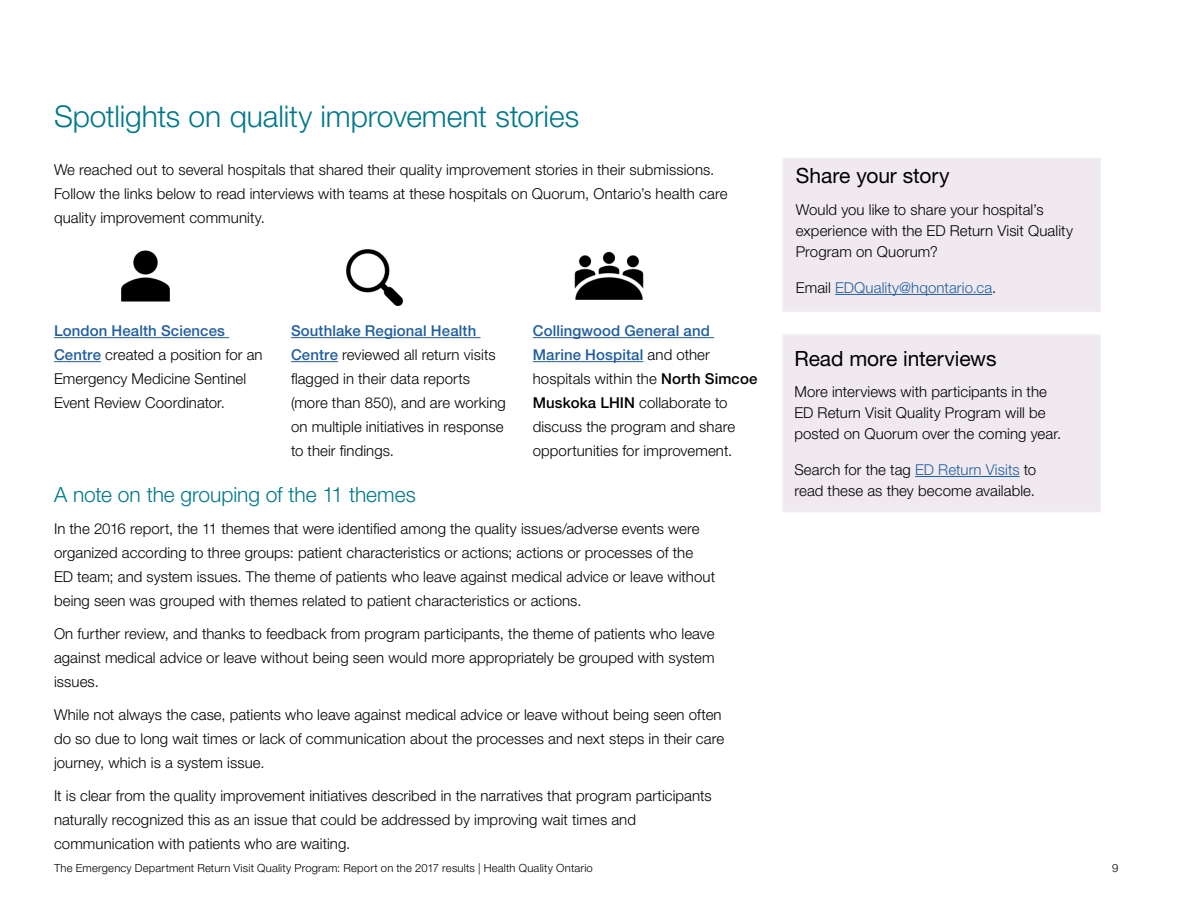
<style>
.page{position:relative;width:1188px;height:918px;background:#fff}
.page>*{position:absolute;margin:0;border:0;box-sizing:border-box;transform-origin:0 0}
.H2_header{font:300 30px "Helvetica Neue LT Std";letter-spacing:-.005em;color:#00788a}
.Call_out_header{font:21px "Helvetica Neue LT Std";letter-spacing:-.005em;color:#000}
.H3_subheads_3155{font:300 21px "Helvetica Neue LT Std";letter-spacing:-.005em;color:#00788a}
.P_Bodycopy{font:300 15px/24px "Helvetica Neue LT Std";letter-spacing:.005em;color:#000}
.P_Bodycopy-2{font:300 15px "Helvetica Neue LT Std";letter-spacing:.005em;color:#215e9e}
.t1{font:300 11.25px "Helvetica Neue LT Std";letter-spacing:.015em;color:#000}
.s1{font-weight:500;color:#215e9e}
.s2{font-weight:500}
.s3{color:#000}
.s4{color:#215e9e}
</style>
<div class="page">
<hr style="left:54px;top:337px;width:175px;height:1px;background:#215e9e">
<hr style="left:54px;top:361px;width:47px;height:1px;background:#215e9e">
<hr style="left:291px;top:337px;width:190px;height:1px;background:#215e9e">
<hr style="left:291px;top:361px;width:47px;height:1px;background:#215e9e">
<img style="left:121px;top:250px;width:49px;height:52px">
<img style="left:346px;top:249px;width:57px;height:57px">
<img style="left:574px;top:251px;width:70px;height:49px">
<hr style="left:533px;top:337px;width:181px;height:1px;background:#215e9e">
<hr style="left:533px;top:361px;width:110px;height:1px;background:#215e9e">
<div style="left:782px;top:158px;width:319px;height:154px;background:#f0eaf0"></div>
<hr style="left:835px;top:294px;width:157px;height:1px;background:#215e9e">
<div style="left:782px;top:334px;width:319px;height:178px;background:#f0eaf0"></div>
<hr style="left:915px;top:476px;width:105px;height:1px;background:#215e9e">
<h2 class="H2_header" style="left:54px;top:98px;width:527px">Spotlights on quality improvement stories</h2>
<p class="P_Bodycopy" style="left:54px;top:158px;width:675px">We reached out to several hospitals that shared their quality improvement stories in their submissions.<br>Follow the links below to read interviews with teams at these hospitals on Quorum, Ontario’s health care quality improvement community.</p>
<p class="P_Bodycopy" style="left:54px;top:319px;width:210px"><span class="s1">London Health Sciences<br>Centre</span> created a position for an<br>Emergency Medicine Sentinel<br>Event Review Coordinator.</p>
<p class="P_Bodycopy" style="left:291px;top:319px;width:216px"><span class="s1">Southlake Regional Health<br>Centre</span> reviewed all return visits flagged in their data reports (more than 850), and are working on multiple initiatives in response to their findings.</p>
<p class="P_Bodycopy" style="left:533px;top:319px;width:226px"><span class="s1">Collingwood General and<br>Marine Hospital</span> and other hospitals within the <span class="s2">North Simcoe<br>Muskoka LHIN</span> collaborate to discuss the program and share opportunities for improvement.</p>
<h3 class="H3_subheads_3155" style="left:54px;top:482px;width:363px">A note on the grouping of the 11 themes</h3>
<p class="P_Bodycopy" style="left:54px;top:516px;width:663px">In the 2016 report, the 11 themes that were identified among the quality issues/adverse events were organized according to three groups: patient characteristics or actions; actions or processes of the ED team; and system issues. The theme of patients who leave against medical advice or leave without being seen was grouped with themes related to patient characteristics or actions.</p>
<p class="P_Bodycopy" style="left:54px;top:621px;width:662px;text-align:justify">On further review, and thanks to feedback from program participants, the theme of patients who leave against medical advice or leave without being seen would more appropriately be grouped with system issues.</p>
<p class="P_Bodycopy" style="left:54px;top:702px;width:672px">While not always the case, patients who leave against medical advice or leave without being seen often do so due to long wait times or lack of communication about the processes and next steps in their care journey, which is a system issue.</p>
<p class="P_Bodycopy" style="left:54px;top:783px;width:659px">It is clear from the quality improvement initiatives described in the narratives that program participants naturally recognized this as an issue that could be addressed by improving wait times and communication with patients who are waiting.</p>
<p class="Call_out_header" style="left:796px;top:163px;width:155px">Share your story</p>
<p class="P_Bodycopy" style="left:796px;top:199px;width:279px;line-height:21px">Would you like to share your hospital’s experience with the ED Return Visit Quality<br>Program on Quorum?</p>
<p class="P_Bodycopy-2" style="left:796px;top:278px;width:202px"><span class="s3">Email</span> EDQuality@hqontario.ca<span class="s3">.</span></p>
<p class="Call_out_header" style="left:794px;top:346px;width:204px">Read more interviews</p>
<p class="P_Bodycopy" style="left:794px;top:381px;width:268px;line-height:21px">More interviews with participants in the<br>ED Return Visit Quality Program will be posted on Quorum over the coming year.</p>
<p class="P_Bodycopy" style="left:794px;top:459px;width:243px;line-height:21px">Search for the tag <span class="s4">ED Return Visits</span> to read these as they become available.</p>
<p class="t1" style="left:54px;top:861px;width:540px">The Emergency Department Return Visit Quality Program: Report on the 2017 results | Health Quality Ontario</p>
<p class="t1" style="left:1112px;top:861px;width:8px">9</p>
</div>
